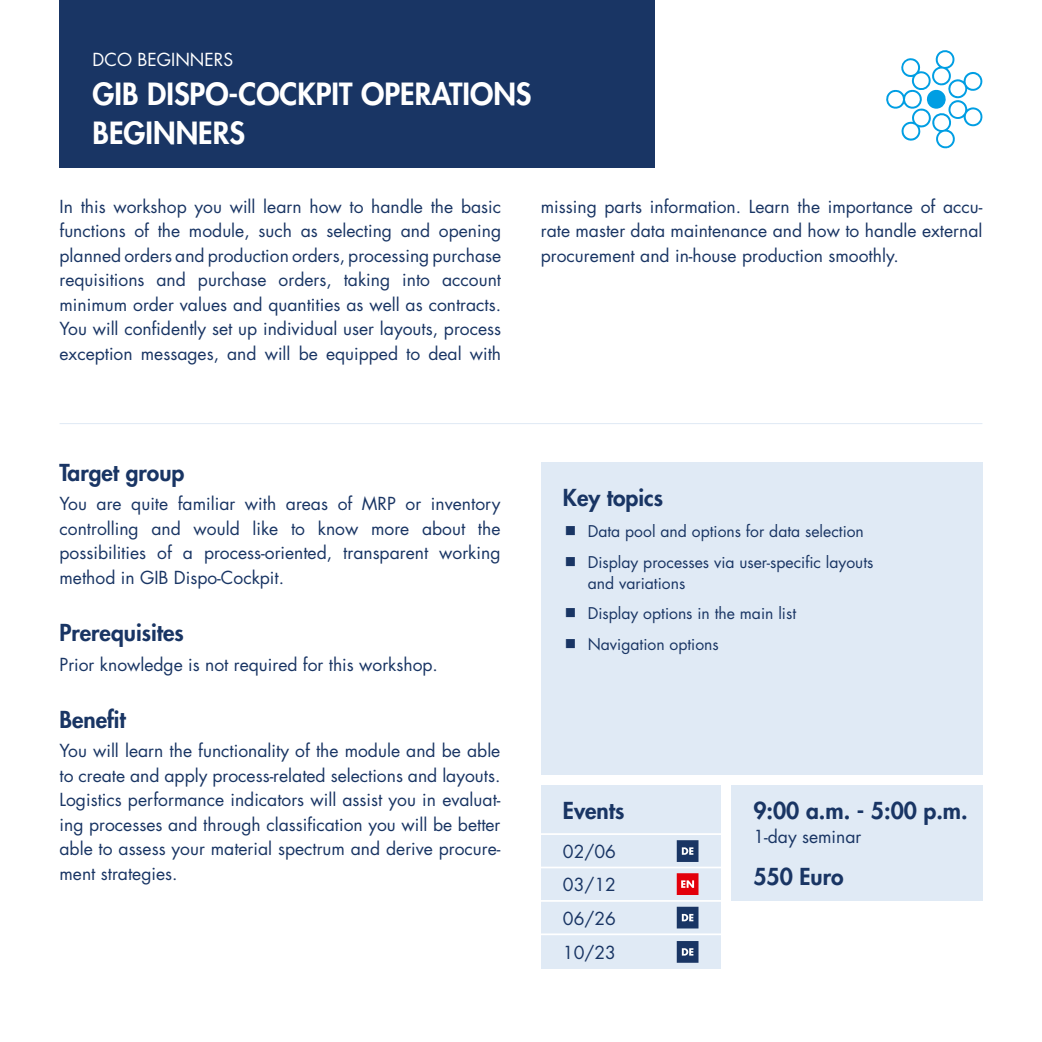
<style>
.page{position:relative;width:1042px;height:1042px;background:#fff}
.page>*{position:absolute;margin:0;border:0;box-sizing:border-box;transform-origin:0 0}
.t1{font:800 29.75px/38.9px "Futura Std";color:#fff}
.t2{font:800 22.75px "Futura Std";color:#193564}
.t3{font:17.5px/24.5px "Futura Std";color:#193564;text-align:justify}
.t4{font:17.5px "Futura Std";color:#fff}
.t5{font:15.75px/31px "Futura Std";color:#193564}
</style>
<div class="page">
<div style="left:60px;top:0;width:595px;height:168px;background:#193564"></div>
<hr style="left:60px;top:423px;width:922px;height:1px;background:#e0eaf5">
<div style="left:541px;top:462px;width:441px;height:313px;background:#e0eaf5"></div>
<div style="left:731px;top:785px;width:251px;height:115px;background:#e0eaf5"></div>
<div style="left:541px;top:785px;width:180px;height:183px;background:#e0eaf5"></div>
<hr style="left:540px;top:833px;width:183px;height:2px;background:#fff">
<hr style="left:540px;top:866px;width:183px;height:2px;background:#fff">
<hr style="left:540px;top:900px;width:183px;height:2px;background:#fff">
<hr style="left:540px;top:933px;width:183px;height:2px;background:#fff">
<svg style="left:886px;top:50px;width:97px;height:98px"></svg>
<div style="left:677px;top:873px;width:21px;height:22px;background:#e3000b"></div>
<svg style="left:681px;top:880px;width:13px;height:8px"></svg>
<div style="left:677px;top:840px;width:21px;height:22px;background:#193564"></div>
<svg style="left:682px;top:847px;width:11px;height:8px"></svg>
<svg style="left:677px;top:907px;width:21px;height:21px"></svg>
<svg style="left:682px;top:914px;width:11px;height:7px"></svg>
<div style="left:677px;top:941px;width:21px;height:22px;background:#193564"></div>
<svg style="left:682px;top:948px;width:11px;height:7px"></svg>
<p class="t4" style="left:93px;top:48px;width:142px">DCO BEGINNERS</p>
<h1 class="t1" style="left:93px;top:74px;width:440px">GIB DISPO-COCKPIT OPERATIONS<br>BEGINNERS</h1>
<p class="t3" style="left:60px;top:194px;width:443px">In this workshop you will learn how to handle the basic functions of the module, such as selecting and opening planned orders and production orders, processing purchase requisitions and purchase orders, taking into account minimum order values and quantities as well as contracts.<br>You will confidently set up individual user layouts, process exception messages, and will be equipped to deal with</p>
<p class="t3" style="left:541px;top:194px;width:443px">missing parts information. Learn the importance of accu&shy;rate master data maintenance and how to handle external procurement and in-house production smoothly.</p>
<h2 class="t2" style="left:60px;top:458px;width:126px">Target group</h2>
<p class="t3" style="left:60px;top:492px;width:442px">You are quite familiar with areas of MRP or inventory controlling and would like to know more about the possibilities of a process-oriented, transparent working method in GIB Dispo-Cockpit.</p>
<h2 class="t2" style="left:60px;top:618px;width:126px">Prerequisites</h2>
<p class="t3" style="left:60px;top:652px;width:380px">Prior knowledge is not required for this workshop.</p>
<h2 class="t2" style="left:60px;top:705px;width:68px">Benefit</h2>
<p class="t3" style="left:60px;top:739px;width:442px">You will learn the functionality of the module and be able to create and apply process-related selections and layouts.<br>Logistics performance indicators will assist you in evaluat&shy;ing processes and through classification you will be better able to assess your material spectrum and derive procure&shy;ment strategies.</p>
<h2 class="t2" style="left:563px;top:483px;width:102px">Key topics</h2>
<p class="t5" style="left:588px;top:515px;width:287px">Data pool and options for data selection<br>Display processes via user-specific layouts</p>
<p class="t5" style="left:588px;top:567px;width:210px">and variations<br>Display options in the main list<br>Navigation options</p>
<h2 class="t2" style="left:563px;top:796px;width:63px">Events</h2>
<p class="t3" style="left:563px;top:835px;width:55px;line-height:33.4px">02/06<br>03/12<br>06/26</p>
<p class="t3" style="left:563px;top:940px;width:55px">10/23</p>
<h2 class="t2" style="left:753px;top:796px;width:216px">9:00 a.m. - 5:00 p.m.</h2>
<p class="t3" style="left:753px;top:824px;width:110px">1-day seminar</p>
<h2 class="t2" style="left:753px;top:862px;width:92px">550 Euro</h2>
</div>
